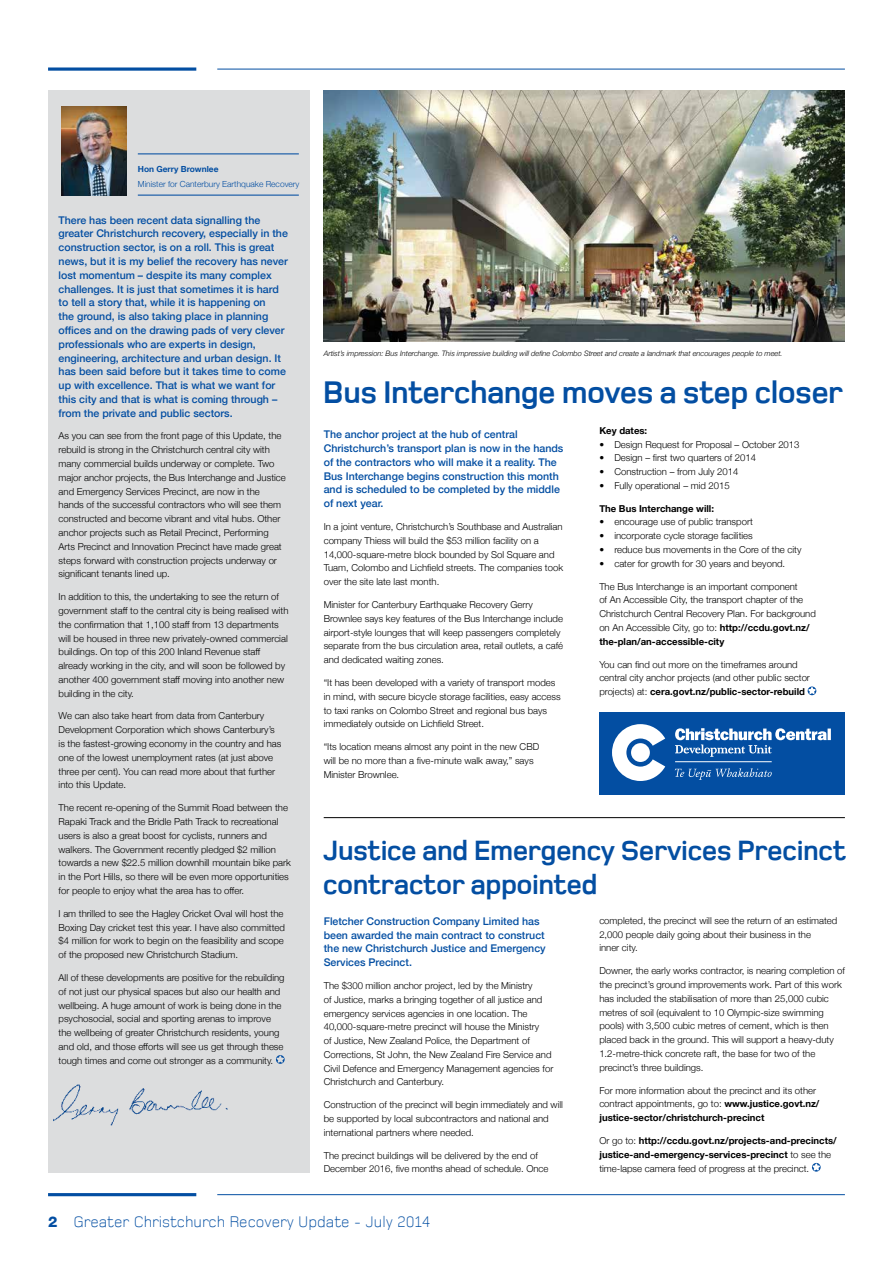
<style>
.page{position:relative;width:893px;height:1263px;background:#fff}
.page>*{position:absolute;margin:0;border:0;box-sizing:border-box;transform-origin:0 0}
.t1{font:700 32.25px "Foundry Monoline";letter-spacing:-.02em;color:#034ea2}
.t2{font:700 28.65px/34.5px "Foundry Monoline";letter-spacing:-.02em;color:#034ea2}
.t3{font:300 15.9px "Foundry Monoline";color:#034ea2}
.t4{font:500 10.65px/13.8px "Helvetica Neue";color:#034ea2}
.t5{font:300 9.6px/13.8px "Helvetica Neue";color:#000}
.t6{font:700 9.6px/13.8px "Helvetica Neue";color:#000}
.t7{font:300 8.4px "Helvetica Neue";color:#034ea2}
.t8{font:700 8.4px "Helvetica Neue";color:#034ea2}
.t9{font:italic 300 7.35px "Helvetica Neue";color:#000}
.s1{font-weight:700}
.s2{font-weight:300}
.s3{font-family:"Helvetica Neue LT Std";font-weight:800;font-size:14.85px}
</style>
<div class="page">
<hr style="left:48px;top:1193px;width:148px;height:3px;background:#034ea2">
<hr style="left:217px;top:1194px;width:628px;height:1px;background:#034ea2">
<svg style="left:48px;top:67px;width:148px;height:4px"></svg>
<hr style="left:217px;top:69px;width:628px;height:1px;background:#034ea2">
<div style="left:48px;top:90px;width:261px;height:1083px;background:#dcddde"></div>
<img style="left:61px;top:106px;width:65px;height:89px">
<hr style="left:138px;top:195px;width:161px;height:1px;background:#034ea2">
<hr style="left:138px;top:153px;width:161px;height:1px;background:#034ea2">
<img style="left:53px;top:1084px;width:175px;height:42px">
<svg style="left:276px;top:1055px;width:9px;height:9px"></svg>
<svg style="left:808px;top:686px;width:8px;height:9px"></svg>
<svg style="left:812px;top:1163px;width:9px;height:8px"></svg>
<img style="left:324px;top:91px;width:521px;height:251px">
<hr style="left:324px;top:817px;width:521px;height:1px;background:#000">
<div style="left:599px;top:713px;width:246px;height:82px;background:#034ea2"></div>
<svg style="left:612px;top:724px;width:53px;height:57px"></svg>
<svg style="left:675px;top:728px;width:156px;height:29px"></svg>
<hr style="left:675px;top:761px;width:97px;height:1px;background:#fff">
<svg style="left:675px;top:768px;width:97px;height:12px"></svg>
<p class="t8" style="left:138px;top:163px;width:82px">Hon Gerry Brownlee</p>
<p class="t7" style="left:138px;top:177px;width:163px">Minister for Canterbury Earthquake Recovery</p>
<p class="t4" style="left:59px;top:212px;width:231px">There has been recent data signalling the greater Christchurch recovery, especially in the construction sector, is on a roll. This is great news, but it is my belief the recovery has never lost momentum – despite its many complex challenges. It is just that sometimes it is hard to tell a story that, while it is happening on<br>the ground, is also taking place in planning offices and on the drawing pads of very clever professionals who are experts in design, engineering, architecture and urban design. It has been said before but it takes time to come up with excellence. That is what we want for this city and that is what is coming through – from the private and public sectors.</p>
<p class="t5" style="left:59px;top:429px;width:229px">As you can see from the front page of this Update, the rebuild is strong in the Christchurch central city with many commercial builds underway or complete. Two major anchor projects, the Bus Interchange and Justice and Emergency Services Precinct, are now in the hands of the successful contractors who will see them constructed and become vibrant and vital hubs. Other anchor projects such as Retail Precinct, Performing Arts Precinct and Innovation Precinct have made great steps forward with construction projects underway or significant tenants lined up.</p>
<p class="t5" style="left:59px;top:589px;width:231px">In addition to this, the undertaking to see the return of government staff to the central city is being realised with the confirmation that 1,100 staff from 13 departments will be housed in three new privately-owned commercial buildings. On top of this 200 Inland Revenue staff already working in the city, and will soon be followed by another 400 government staff moving into another new building in the city.</p>
<p class="t5" style="left:59px;top:709px;width:224px">We can also take heart from data from Canterbury Development Corporation which shows Canterbury’s is the fastest-growing economy in the country and has one of the lowest unemployment rates (at just above three per cent). You can read more about that further into this Update.</p>
<p class="t5" style="left:59px;top:800px;width:234px">The recent re-opening of the Summit Road between the Rapaki Track and the Bridle Path Track to recreational users is also a great boost for cyclists, runners and walkers. The Government recently pledged $2 million towards a new $22.5 million downhill mountain bike park in the Port Hills, so there will be even more opportunities for people to enjoy what the area has to offer.</p>
<p class="t5" style="left:59px;top:906px;width:228px">I am thrilled to see the Hagley Cricket Oval will host the Boxing Day cricket test this year. I have also committed $4 million for work to begin on the feasibility and scope of the proposed new Christchurch Stadium.</p>
<p class="t5" style="left:59px;top:970px;width:227px">All of these developments are positive for the rebuilding of not just our physical spaces but also our health and wellbeing. A huge amount of work is being done in the psychosocial, social and sporting arenas to improve the wellbeing of greater Christchurch residents, young and old, and those efforts will see us get through these tough times and come out stronger as a community.</p>
<p class="t9" style="left:324px;top:348px;width:460px">Artist’s impression: Bus Interchange. This impressive building will define Colombo Street and create a landmark that encourages people to meet.</p>
<h1 class="t1" style="left:323px;top:375px;width:522px">Bus Interchange moves a step closer</h1>
<p class="t6" style="left:599px;top:424px;width:49px">Key dates:</p>
<p class="t5" style="left:599px;top:437px;width:202px">• Design Request for Proposal – October 2013</p>
<p class="t5" style="left:599px;top:450px;width:158px">• Design – first two quarters of 2014</p>
<p class="t5" style="left:599px;top:464px;width:140px">• Construction – from July 2014</p>
<p class="t5" style="left:599px;top:478px;width:132px">• Fully operational – mid 2015</p>
<p class="t6" style="left:599px;top:502px;width:116px">The Bus Interchange will:</p>
<p class="t5" style="left:599px;top:515px;width:155px">• encourage use of public transport</p>
<p class="t5" style="left:599px;top:528px;width:155px">• incorporate cycle storage facilities</p>
<p class="t5" style="left:599px;top:542px;width:204px">• reduce bus movements in the Core of the city</p>
<p class="t5" style="left:599px;top:556px;width:187px">• cater for growth for 30 years and beyond.</p>
<p class="t5" style="left:599px;top:579px;width:218px">The Bus Interchange is an important component<br>of An Accessible City, the transport chapter of the Christchurch Central Recovery Plan. For background on An Accessible City, go to: <span class="s1">http://ccdu.govt.nz/ the-plan/an-accessible-city</span></p>
<p class="t5" style="left:599px;top:657px;width:212px">You can find out more on the timeframes around central city anchor projects (and other public sector projects) at: <span class="s1">cera.govt.nz/public-sector-rebuild</span></p>
<p class="t4" style="left:324px;top:427px;width:241px">The anchor project at the hub of central Christchurch’s transport plan is now in the hands of the contractors who will make it a reality. The Bus Interchange begins construction this month and is scheduled to be completed by the middle of next year.</p>
<p class="t5" style="left:324px;top:519px;width:241px">In a joint venture, Christchurch’s Southbase and Australian company Thiess will build the $53 million facility on a 14,000-square-metre block bounded by Sol Square and Tuam, Colombo and Lichfield streets. The companies took over the site late last month.</p>
<p class="t5" style="left:324px;top:597px;width:241px">Minister for Canterbury Earthquake Recovery Gerry Brownlee says key features of the Bus Interchange include airport-style lounges that will keep passengers completely separate from the bus circulation area, retail outlets, a café and dedicated waiting zones.</p>
<p class="t5" style="left:324px;top:675px;width:238px">“It has been developed with a variety of transport modes in mind, with secure bicycle storage facilities, easy access to taxi ranks on Colombo Street and regional bus bays immediately outside on Lichfield Street.</p>
<p class="t5" style="left:324px;top:739px;width:217px">“Its location means almost any point in the new CBD will be no more than a five-minute walk away,” says<br>Minister Brownlee.</p>
<h2 class="t2" style="left:323px;top:833px;width:525px">Justice and Emergency Services Precinct contractor appointed</h2>
<p class="t5" style="left:599px;top:913px;width:240px">completed, the precinct will see the return of an estimated<br>2,000 people daily going about their business in the<br>inner city.</p>
<p class="t5" style="left:599px;top:963px;width:247px">Downer, the early works contractor, is nearing completion of the precinct’s ground improvements work. Part of this work has included the stabilisation of more than 25,000 cubic metres of soil (equivalent to 10 Olympic-size swimming pools) with 3,500 cubic metres of cement, which is then placed back in the ground. This will support a heavy-duty 1.2-metre-thick concrete raft, the base for two of the precinct’s three buildings.</p>
<p class="t5" style="left:599px;top:1083px;width:222px">For more information about the precinct and its other contract appointments, go to: <span class="s1">www.justice.govt.nz/ justice-sector/christchurch-precinct</span></p>
<p class="t6" style="left:599px;top:1134px;width:239px"><span class="s2">Or go to:</span> http://ccdu.govt.nz/projects-and-precincts/ justice-and-emergency-services-precinct <span class="s2">to see the time-lapse camera feed of progress at the precinct.</span></p>
<p class="t4" style="left:324px;top:914px;width:224px">Fletcher Construction Company Limited has been awarded the main contract to construct the new Christchurch Justice and Emergency Services Precinct.</p>
<p class="t5" style="left:324px;top:978px;width:231px">The $300 million anchor project, led by the Ministry<br>of Justice, marks a bringing together of all justice and emergency services agencies in one location. The 40,000-square-metre precinct will house the Ministry<br>of Justice, New Zealand Police, the Department of Corrections, St John, the New Zealand Fire Service and Civil Defence and Emergency Management agencies for Christchurch and Canterbury.</p>
<p class="t5" style="left:324px;top:1097px;width:241px">Construction of the precinct will begin immediately and will be supported by local subcontractors and national and international partners where needed.</p>
<p class="t5" style="left:324px;top:1148px;width:226px">The precinct buildings will be delivered by the end of<br>December 2016, five months ahead of schedule. Once</p>
<h3 class="t3" style="left:48px;top:1213px;width:384px"><span class="s3">2</span> Greater Christchurch Recovery Update - July 2014</h3>
</div>
